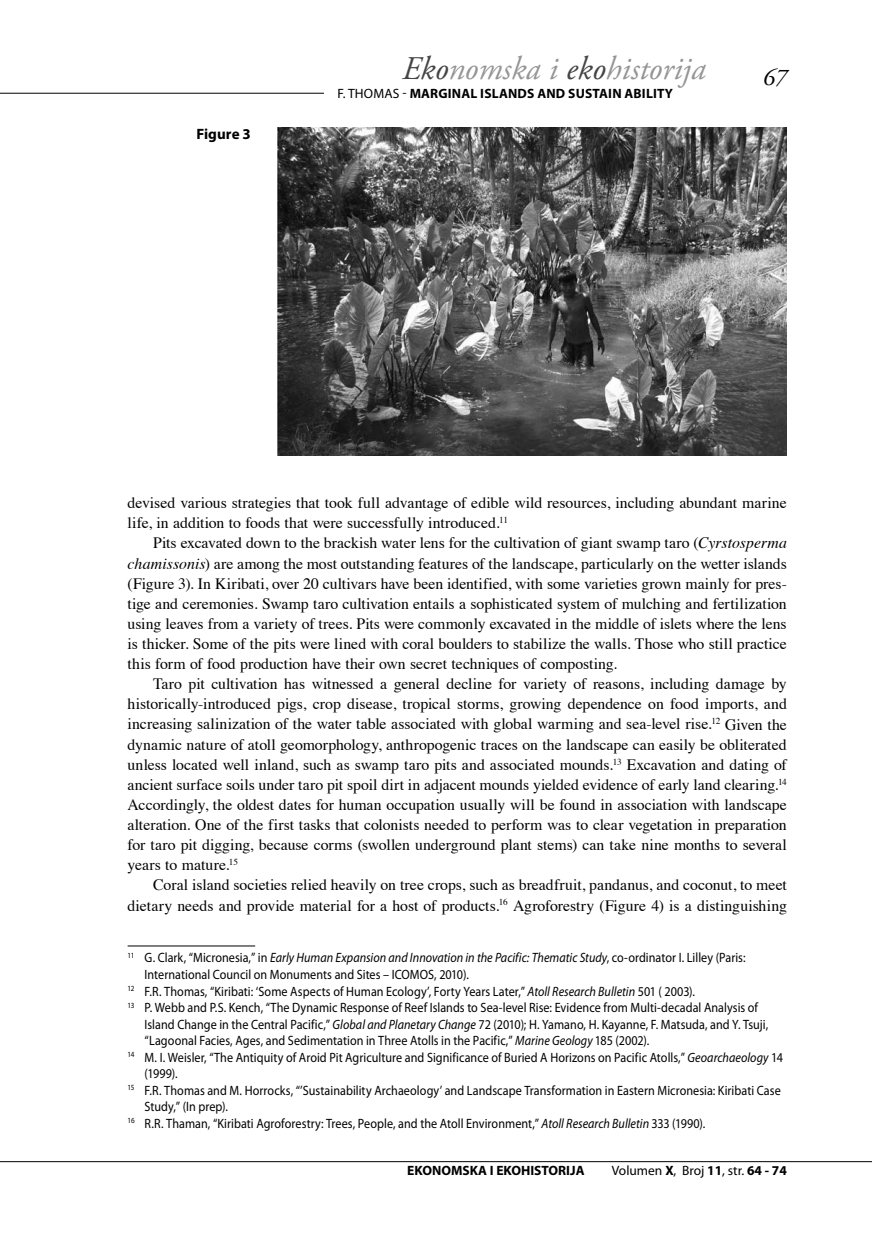
<style>
.page{position:relative;width:872px;height:1234px;background:#fff}
.page>*{position:absolute;margin:0;border:0;box-sizing:border-box;transform-origin:0 0}
.t1{font:italic 33px "Adobe Garamond Pro";color:#959595}
.t2{font:italic 24px "Adobe Garamond Pro";color:#000}
.t3{font:15.75px/20.1px "Times";color:#000;text-align:justify}
.t4{font:700 15px "Myriad Pro";letter-spacing:.005em;color:#000}
.t5{font:13.5px/16.5px "Myriad Pro";letter-spacing:.005em;color:#000;scale:.9 1}
.t6{font:700 13.5px "Myriad Pro";letter-spacing:.015em;color:#000}
.t7{font:13.5px "Myriad Pro";letter-spacing:.005em;color:#000}
.s1{color:#454545}
.s2{font-weight:400}
.s3{font-style:italic}
.s4{font-weight:700}
</style>
<div class="page">
<hr style="left:0;top:93px;width:445px;height:1px;background:#000">
<hr style="left:0;top:1160px;width:872px;height:1px;background:#000">
<div style="left:325px;top:88px;width:348px;height:17px;background:#fff"></div>
<hr style="left:128px;top:945px;width:127px;height:1px;background:#000">
<img style="left:277px;top:128px;width:510px;height:327px">
<p class="t4" style="left:196px;top:124px;width:56px">Figure 3</p>
<h1 class="t1" style="left:402px;top:48px;width:305px"><span class="s1">Eko</span>nomska i <span class="s1">eko</span>historija</h1>
<p class="t6" style="left:337px;top:84px;width:337px"><span class="s2">F. Thomas -</span> MARGINAL ISLANDS AND SUSTAIN ABILITY</p>
<h2 class="t2" style="left:763px;top:63px;width:25px">67</h2>
<p class="t3" style="left:128px;top:491px;width:660px">devised various strategies that took full advantage of edible wild resources, including abundant marine life, in addition to foods that were successfully introduced.<sup>11</sup></p>
<p class="t3" style="left:128px;top:531px;width:661px;text-indent:26px">Pits excavated down to the brackish water lens for the cultivation of giant swamp taro (<span class="s3">Cyrstosperma chamissonis</span>) are among the most outstanding features of the landscape, particularly on the wetter islands (Figure 3). In Kiribati, over 20 cultivars have been identified, with some varieties grown mainly for pres&shy;tige and ceremonies. Swamp taro cultivation entails a sophisticated system of mulching and fertilization using leaves from a variety of trees. Pits were commonly excavated in the middle of islets where the lens is thicker. Some of the pits were lined with coral boulders to stabilize the walls. Those who still practice this form of food production have their own secret techniques of composting.</p>
<p class="t3" style="left:128px;top:672px;width:661px;text-indent:26px">Taro pit cultivation has witnessed a general decline for variety of reasons, including damage by historically-introduced pigs, crop disease, tropical storms, growing dependence on food imports, and increasing salinization of the water table associated with global warming and sea-level rise.<sup>12</sup> Given the dynamic nature of atoll geomorphology, anthropogenic traces on the landscape can easily be obliterated unless located well inland, such as swamp taro pits and associated mounds.<sup>13</sup> Excavation and dating of ancient surface soils under taro pit spoil dirt in adjacent mounds yielded evidence of early land clearing.<sup>14<br></sup>Accordingly, the oldest dates for human occupation usually will be found in association with landscape alteration. One of the first tasks that colonists needed to perform was to clear vegetation in preparation for taro pit digging, because corms (swollen underground plant stems) can take nine months to several years to mature.<sup>15</sup></p>
<p class="t3" style="left:128px;top:873px;width:661px;text-align:right">Coral island societies relied heavily on tree crops, such as breadfruit, pandanus, and coconut, to meet dietary needs and provide material for a host of products.<sup>16</sup> Agroforestry (Figure 4) is a distinguishing</p>
<p class="t5" style="left:145px;top:949px;width:669px;text-indent:-17px"><sup>11</sup> G. Clark, “Micronesia,” in <span class="s3">Early Human Expansion and Innovation in the Pacific: Thematic Study</span>, co-ordinator I. Lilley (Paris:<br>International Council on Monuments and Sites – ICOMOS</p>
<p class="t5" style="left:434px;top:965px;width:40px">, 2010).</p>
<p class="t5" style="left:128px;top:982px;width:632px"><sup>12</sup> F.R. Thomas, “Kiribati: ‘Some Aspects of Human Ecology’, Forty Years Later,” <span class="s3">Atoll Research Bulletin</span> 501 ( 2003).</p>
<p class="t5" style="left:128px;top:998px;width:702px"><sup>13</sup> P. Webb and P.S. Kench, “The Dynamic Response of Reef Islands to Sea-level Rise: Evidence from Multi-decadal Analysis of</p>
<p class="t5" style="left:145px;top:1015px;width:694px">Island Change in the Central Pacific,” <span class="s3">Global and Planetary Change</span> 72 (2010); H . Yamano, H . Kayanne, F. Matsuda, and Y. Tsuji,</p>
<p class="t5" style="left:145px;top:1031px;width:562px">“Lagoonal Facies, Ages, and Sedimentation in Three Atolls in the Pacific,” <span class="s3">Marine Geology</span> 185 (2002).</p>
<p class="t5" style="left:128px;top:1048px;width:729px"><sup>14</sup> M . I. Weisler, “The Antiquity of Aroid Pit Agriculture and Significance of Buried A Horizons on Pacific Atolls,” <span class="s3">Geoarchaeology</span> 14</p>
<p class="t5" style="left:145px;top:1064px;width:38px">(1999).</p>
<p class="t5" style="left:128px;top:1081px;width:727px"><sup>15</sup> F.R. Thomas and M. Horrocks, “’Sustainability Archaeology’ and Landscape Transformation in Eastern Micronesia: Kiribati Case</p>
<p class="t5" style="left:145px;top:1097px;width:94px">Study,” (In prep).</p>
<p class="t5" style="left:128px;top:1114px;width:643px"><sup>16</sup> R.R. Thaman, “Kiribati Agroforestry: Trees, People, and the Atoll Environment,” <span class="s3">Atoll Research Bulletin</span> 333 (1990).</p>
<p class="t6" style="left:407px;top:1161px;width:179px">EKONOMSKA I EKOHISTORIJA</p>
<p class="t7" style="left:612px;top:1161px;width:177px">Volumen <span class="s4">X</span>, Broj <span class="s4">11</span>, str. <span class="s4">64 - 74</span></p>
</div>
